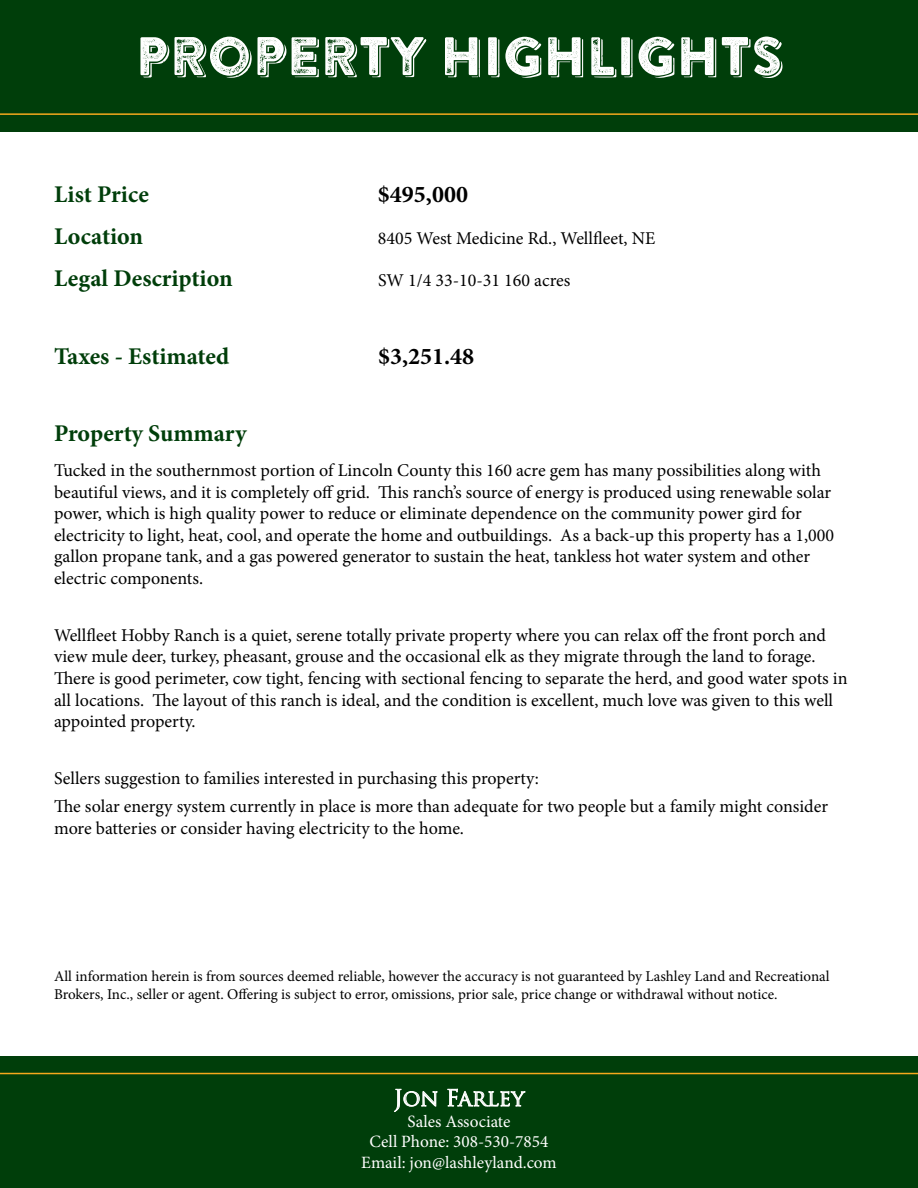
<style>
.page{position:relative;width:918px;height:1188px;background:#fff}
.page>*{position:absolute;margin:0;border:0;box-sizing:border-box;transform-origin:0 0}
.t1{font:54px "Brandon Printed Two Shadow";color:#fff}
.t2{font:700 24px "Minion Pro";color:#003e0a}
.t3{font:700 24px "Minion Pro";color:#000}
.t4{font:22.2px "Trajan Pro";color:#fff}
.t5{font:18px/21.6px "Minion Pro";color:#000}
.t6{font:17.25px/20.7px "Minion Pro";color:#fff;text-align:center}
.t7{font:15px/18px "Minion Pro";color:#000}
</style>
<div class="page">
<div style="left:0;top:1056px;width:918px;height:132px;background:#003e0a"></div>
<hr style="left:0;top:1073px;width:918px;height:1px;background:#f5a81d">
<svg style="left:394px;top:1089px;width:44px;height:23px"></svg>
<svg style="left:447px;top:1088px;width:79px;height:19px"></svg>
<div style="left:0;top:0;width:918px;height:132px;background:#003e0a"></div>
<hr style="left:0;top:113px;width:918px;height:2px;background:#f5a81d">
<h1 class="t1" style="left:135px;top:22px;width:649px">PROPERTY HIGHLIGHTS</h1>
<h2 class="t2" style="left:54px;top:177px;width:96px">List Price</h2>
<h2 class="t3" style="left:378px;top:177px;width:92px">$495,000</h2>
<h2 class="t2" style="left:54px;top:219px;width:91px">Location</h2>
<p class="t5" style="left:378px;top:227px;width:279px">8405 West Medicine Rd., Wellfleet, NE</p>
<h2 class="t2" style="left:54px;top:262px;width:180px">Legal Description</h2>
<p class="t5" style="left:378px;top:270px;width:194px">SW 1/4 33-10-31 160 acres</p>
<h2 class="t2" style="left:54px;top:339px;width:177px">Taxes - Estimated</h2>
<h2 class="t3" style="left:378px;top:339px;width:98px">$3,251.48</h2>
<h2 class="t2" style="left:54px;top:416px;width:194px">Property Summary</h2>
<p class="t5" style="left:54px;top:460px;width:782px">Tucked in the southernmost portion of Lincoln County this 160 acre gem has many possibilities along with beautiful views, and it is completely off grid. This ranch’s source of energy is produced using renewable solar power, which is high quality power to reduce or eliminate dependence on the community power gird for electricity to light, heat, cool, and operate the home and outbuildings. As a back-up this property has a 1,000 gallon propane tank, and a gas powered generator to sustain the heat, tankless hot water system and other electric components.</p>
<p class="t5" style="left:54px;top:624px;width:795px">Wellfleet Hobby Ranch is a quiet, serene totally private property where you can relax off the front porch and view mule deer, turkey, pheasant, grouse and the occasional elk as they migrate through the land to forage.<br>There is good perimeter, cow tight, fencing with sectional fencing to separate the herd, and good water spots in all locations. The layout of this ranch is ideal, and the condition is excellent, much love was given to this well appointed property.</p>
<p class="t5" style="left:54px;top:764px;width:776px;line-height:28.3px">Sellers suggestion to families interested in purchasing this property:<br>The solar energy system currently in place is more than adequate for two people but a family might consider</p>
<p class="t5" style="left:54px;top:817px;width:412px">more batteries or consider having electricity to the home.</p>
<p class="t7" style="left:54px;top:968px;width:777px">All information herein is from sources deemed reliable, however the accuracy is not guaranteed by Lashley Land and Recreational<br>Brokers, Inc., seller or agent. Offering is subject to error, omissions, prior sale, price change or withdrawal without notice.</p>
<p class="t4" style="left:394px;top:1084px;width:132px">Jon Farley</p>
<p class="t6" style="left:361px;top:1111px;width:197px">Sales Associate<br>Cell Phone: 308-530-7854<br>Email: jon@lashleyland.com</p>
</div>
